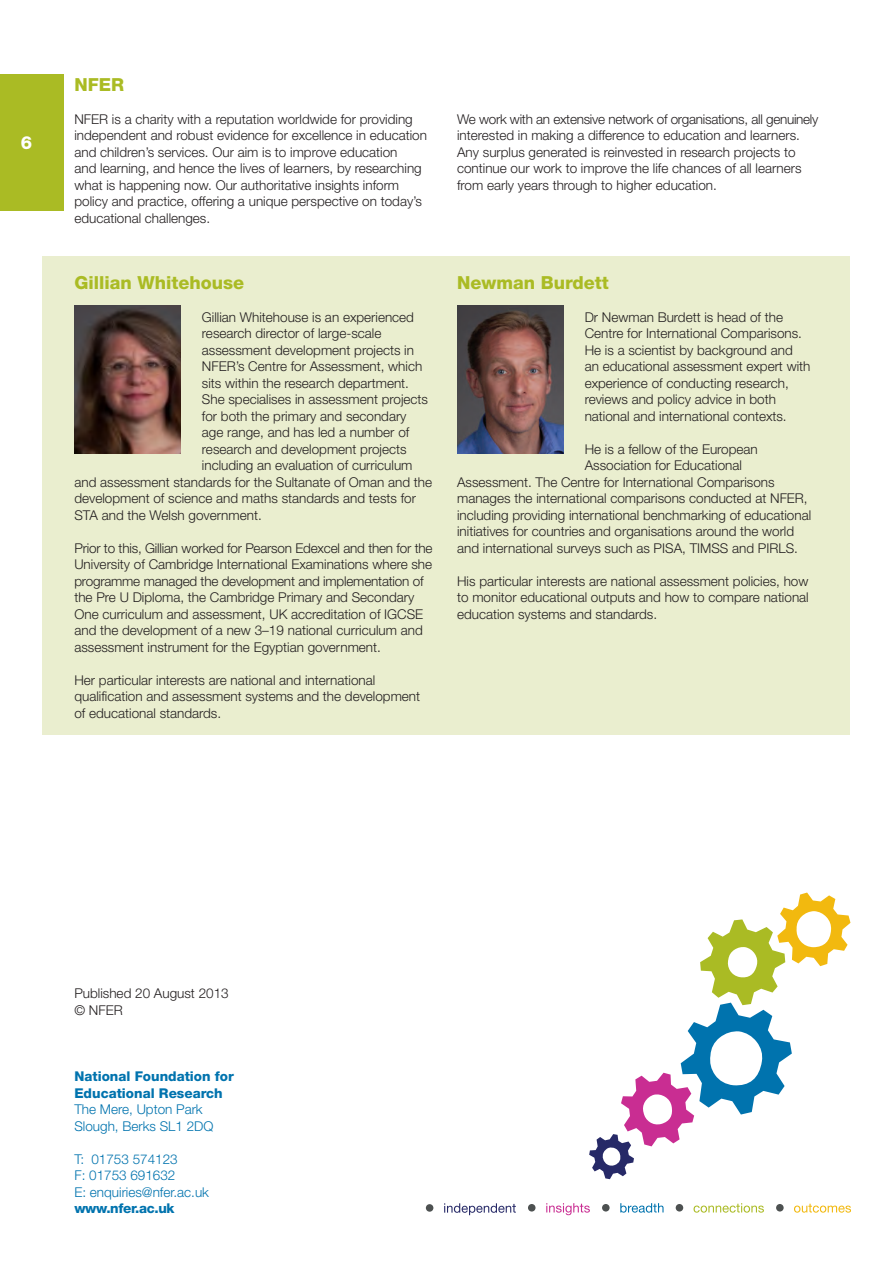
<style>
.page{position:relative;width:893px;height:1263px;background:#fff}
.page>*{position:absolute;margin:0;border:0;box-sizing:border-box;transform-origin:0 0}
.Heading_2{font:800 18px "Helvetica Neue LT Std";color:#aabb24}
.Heading_2_span{font:800 18px "Helvetica Neue LT Std";color:#aabb24}
.Page_number{font:800 18px "Helvetica Neue LT Std";color:#fff}
.t1{font:300 13.5px/16.5px "Helvetica Neue LT Std";color:#231f20}
.Contact_details_roma{font:300 13.5px/16.5px "Helvetica Neue LT Std";color:#0073ae}
.Contact_details_heav{font:800 13.5px/16.5px "Helvetica Neue LT Std";color:#0073ae}
.Contact_details_heav-2{font:800 13.5px "Helvetica Neue LT Std";letter-spacing:-.025em;color:#0073ae}
</style>
<div class="page">
<svg style="left:589px;top:892px;width:261px;height:287px"></svg>
<svg style="left:444px;top:1203px;width:72px;height:12px"></svg>
<svg style="left:426px;top:1204px;width:7px;height:8px"></svg>
<svg style="left:546px;top:1203px;width:44px;height:12px"></svg>
<svg style="left:528px;top:1204px;width:7px;height:7px"></svg>
<svg style="left:620px;top:1203px;width:44px;height:9px"></svg>
<svg style="left:602px;top:1204px;width:8px;height:7px"></svg>
<svg style="left:794px;top:1204px;width:56px;height:8px"></svg>
<svg style="left:776px;top:1204px;width:8px;height:7px"></svg>
<svg style="left:693px;top:1203px;width:71px;height:9px"></svg>
<svg style="left:676px;top:1204px;width:7px;height:7px"></svg>
<div style="left:43px;top:256px;width:807px;height:478px;background:#eaeecf"></div>
<div style="left:0;top:74px;width:64px;height:136px;background:#aabb24"></div>
<img style="left:74px;top:305px;width:107px;height:149px">
<img style="left:457px;top:305px;width:106px;height:149px">
<p class="Page_number" style="left:21px;top:132px;width:13px">6</p>
<p class="Heading_2_span" style="left:74px;top:74px;width:51px">NFER</p>
<p class="t1" style="left:74px;top:111px;width:354px">NFER is a charity with a reputation worldwide for providing independent and robust evidence for excellence in education and children’s services. Our aim is to improve education<br>and learning, and hence the lives of learners, by researching what is happening now. Our authoritative insights inform policy and practice, offering a unique perspective on today’s educational challenges.</p>
<p class="t1" style="left:457px;top:111px;width:363px">We work with an extensive network of organisations, all genuinely interested in making a difference to education and learners.<br>Any surplus generated is reinvested in research projects to continue our work to improve the life chances of all learners from early years through to higher education.</p>
<p class="Heading_2" style="left:74px;top:272px;width:171px">Gillian Whitehouse</p>
<p class="t1" style="left:202px;top:309px;width:214px">Gillian Whitehouse is an experienced</p>
<p class="t1" style="left:202px;top:325px;width:181px">research director of large‑scale</p>
<p class="t1" style="left:202px;top:342px;width:214px">assessment development projects in</p>
<p class="t1" style="left:202px;top:358px;width:222px">NFER’s Centre for Assessment, which</p>
<p class="t1" style="left:202px;top:375px;width:209px">sits within the research department.</p>
<p class="t1" style="left:202px;top:391px;width:228px">She specialises in assessment projects</p>
<p class="t1" style="left:202px;top:408px;width:206px">for both the primary and secondary</p>
<p class="t1" style="left:202px;top:424px;width:209px">age range, and has led a number of</p>
<p class="t1" style="left:202px;top:441px;width:206px">research and development projects</p>
<p class="t1" style="left:202px;top:457px;width:212px">including an evaluation of curriculum</p>
<p class="t1" style="left:74px;top:474px;width:359px">and assessment standards for the Sultanate of Oman and the</p>
<p class="t1" style="left:74px;top:490px;width:343px">development of science and maths standards and tests for</p>
<p class="t1" style="left:74px;top:507px;width:189px">STA and the Welsh government.</p>
<p class="t1" style="left:74px;top:540px;width:360px">Prior to this, Gillian worked for Pearson Edexcel and then for the University of Cambridge International Examinations where she programme managed the development and implementation of the Pre U Diploma, the Cambridge Primary and Secondary One curriculum and assessment, UK accreditation of IGCSE and the development of a new 3–19 national curriculum and assessment instrument for the Egyptian government.</p>
<p class="t1" style="left:74px;top:672px;width:347px">Her particular interests are national and international qualification and assessment systems and the development of educational standards.</p>
<p class="Heading_2" style="left:457px;top:272px;width:153px">Newman Burdett</p>
<p class="t1" style="left:585px;top:309px;width:227px">Dr Newman Burdett is head of the Centre for International Comparisons.<br>He is a scientist by background and<br>an educational assessment expert with experience of conducting research, reviews and policy advice in both national and international contexts.</p>
<p class="t1" style="left:585px;top:441px;width:175px">He is a fellow of the European</p>
<p class="t1" style="left:585px;top:457px;width:159px">Association for Educational</p>
<p class="t1" style="left:457px;top:474px;width:319px">Assessment. The Centre for International Comparisons</p>
<p class="t1" style="left:457px;top:490px;width:352px">manages the international comparisons conducted at NFER,</p>
<p class="t1" style="left:457px;top:507px;width:356px">including providing international benchmarking of educational</p>
<p class="t1" style="left:457px;top:523px;width:339px">initiatives for countries and organisations around the world</p>
<p class="t1" style="left:457px;top:540px;width:342px">and international surveys such as PISA, TIMSS and PIRLS.</p>
<p class="t1" style="left:457px;top:573px;width:353px;text-align:justify">His particular interests are national assessment policies, how to monitor educational outputs and how to compare national education systems and standards.</p>
<p class="t1" style="left:74px;top:985px;width:156px">Published 20 August 2013 © NFER</p>
<p class="Contact_details_heav" style="left:74px;top:1068px;width:161px">National Foundation for<br>Educational Research</p>
<p class="Contact_details_roma" style="left:74px;top:1101px;width:141px">The Mere, Upton Park<br>Slough, Berks SL1 2DQ</p>
<p class="Contact_details_roma" style="left:74px;top:1150px;width:105px">T: 01753 574123</p>
<p class="Contact_details_roma" style="left:74px;top:1167px;width:103px">F: 01753 691632</p>
<p class="Contact_details_roma" style="left:74px;top:1183px;width:136px">E: enquiries@nfer.ac.uk</p>
<p class="Contact_details_heav-2" style="left:74px;top:1200px;width:102px">www.nfer.ac.uk</p>
</div>
